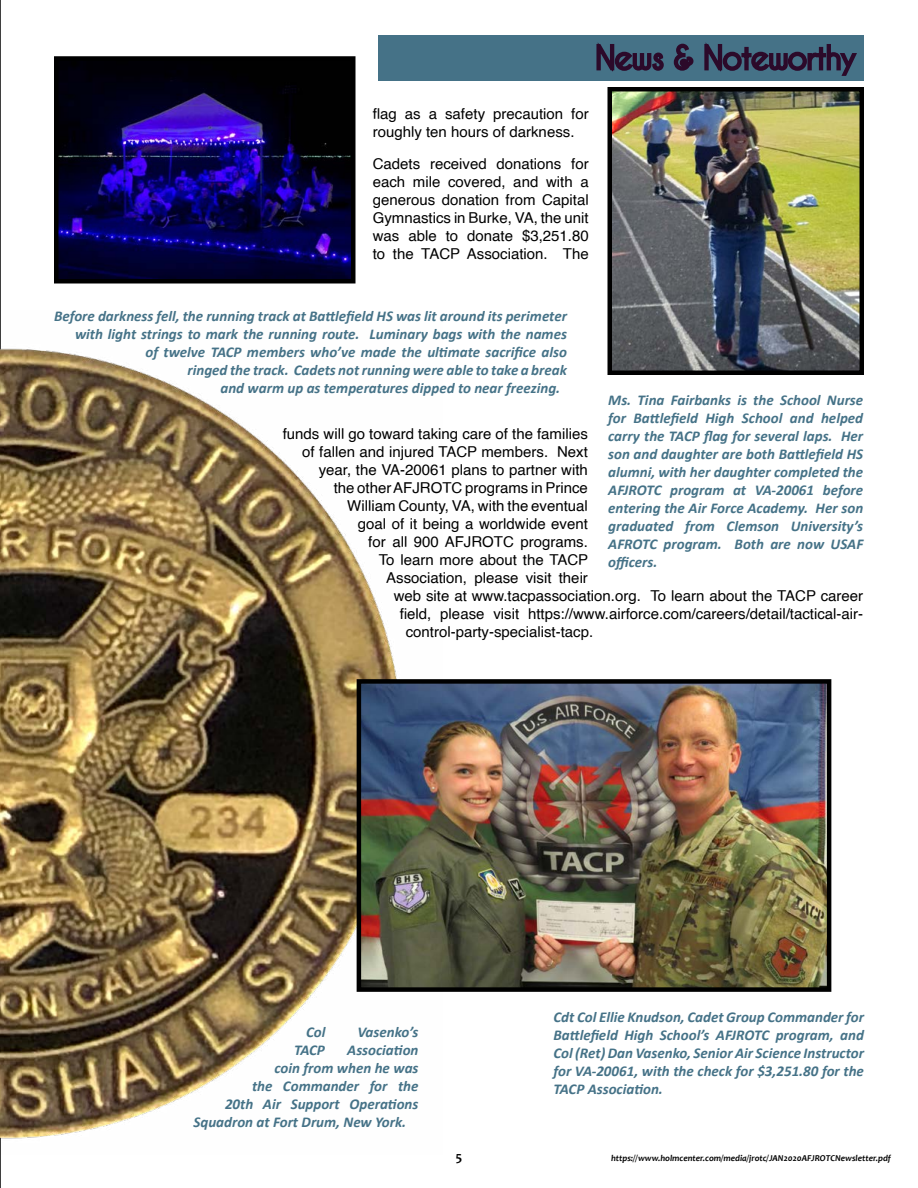
<style>
.page{position:relative;width:918px;height:1188px;background:#fff}
.page>*{position:absolute;margin:0;border:0;box-sizing:border-box;transform-origin:0 0}
.t1{font:italic 700 15px/18px "Calibri";color:#457287;text-align:justify}
.t2{font:15px/18px "Helvetica";color:#000}
.t3{font:700 13.5px "Candara";color:#000}
.t4{font:italic 700 9px "Candara";color:#000}
</style>
<div class="page">
<svg style="left:0;top:0;width:1px;height:1188px"></svg>
<img style="left:0;top:310px;width:397px;height:845px">
<img style="left:613px;top:92px;width:246px;height:278px">
<div style="left:608px;top:87px;width:256px;height:288px;border:4px solid #000"></div>
<img style="left:59px;top:61px;width:292px;height:218px">
<div style="left:54px;top:56px;width:302px;height:228px;border:4px solid #000"></div>
<img style="left:362px;top:684px;width:464px;height:303px">
<div style="left:357px;top:679px;width:474px;height:313px;border:4px solid #000"></div>
<div style="left:378px;top:36px;width:486px;height:45px;background:#457287"></div>
<svg style="left:596px;top:42px;width:68px;height:30px"></svg>
<svg style="left:673px;top:43px;width:21px;height:28px"></svg>
<svg style="left:704px;top:42px;width:153px;height:34px"></svg>
<p class="t2" style="left:373px;top:105px;width:217px">flag as a safety precaution for roughly ten hours of darkness.</p>
<p class="t2" style="left:373px;top:155px;width:218px;text-align:justify">Cadets received donations for each mile covered, and with a generous donation from Capital Gymnastics in Burke, VA, the unit was able to donate $3,251.80 to the TACP Association. The</p>
<p class="t1" style="left:54px;top:307px;width:514px">Before darkness fell, the running track at Battlefield HS was lit around its perimeter</p>
<p class="t1" style="left:75px;top:325px;width:493px">with light strings to mark the running route. Luminary bags with the names</p>
<p class="t1" style="left:146px;top:343px;width:423px">of twelve TACP members who’ve made the ultimate sacrifice also</p>
<p class="t1" style="left:188px;top:361px;width:381px">ringed the track. Cadets not running were able to take a break</p>
<p class="t1" style="left:220px;top:379px;width:341px">and warm up as temperatures dipped to near freezing.</p>
<p class="t1" style="left:608px;top:391px;width:257px">Ms. Tina Fairbanks is the School Nurse for Battlefield High School and helped carry the TACP flag for several laps. Her son and daughter are both Battlefield HS alumni, with her daughter completed the AFJROTC program at VA-20061 before entering the Air Force Academy. Her son graduated from Clemson University’s AFROTC program. Both are now USAF officers.</p>
<p class="t2" style="left:283px;top:425px;width:307px">funds will go toward taking care of the families</p>
<p class="t2" style="left:302px;top:443px;width:287px">of fallen and injured TACP members. Next</p>
<p class="t2" style="left:319px;top:461px;width:271px">year, the VA-20061 plans to partner with</p>
<p class="t2" style="left:334px;top:479px;width:256px">the other AFJROTC programs in Prince</p>
<p class="t2" style="left:347px;top:497px;width:242px">William County, VA, with the eventual</p>
<p class="t2" style="left:358px;top:515px;width:232px">goal of it being a worldwide event</p>
<p class="t2" style="left:368px;top:533px;width:221px">for all 900 AFJROTC programs.</p>
<p class="t2" style="left:379px;top:551px;width:211px">To learn more about the TACP</p>
<p class="t2" style="left:386px;top:569px;width:203px">Association, please visit their</p>
<p class="t2" style="left:394px;top:587px;width:471px">web site at www.tacpassociation.org. To learn about the TACP career</p>
<p class="t2" style="left:400px;top:605px;width:465px">field, please visit https://www.airforce.com/careers/detail/tactical-air-</p>
<p class="t2" style="left:406px;top:623px;width:189px">control-party-specialist-tacp.</p>
<p class="t1" style="left:306px;top:1023px;width:21px">Col</p>
<p class="t1" style="left:357px;top:1023px;width:63px">Vasenko’s</p>
<p class="t1" style="left:294px;top:1041px;width:32px">TACP</p>
<p class="t1" style="left:347px;top:1041px;width:73px">Association</p>
<p class="t1" style="left:274px;top:1059px;width:145px">coin from when he was</p>
<p class="t1" style="left:252px;top:1077px;width:168px">the Commander for the</p>
<p class="t1" style="left:225px;top:1095px;width:195px">20th Air Support Operations</p>
<p class="t1" style="left:194px;top:1113px;width:214px">Squadron at Fort Drum, New York.</p>
<p class="t1" style="left:554px;top:1008px;width:312px">Cdt Col Ellie Knudson, Cadet Group Commander for Battlefield High School’s AFJROTC program, and Col (Ret) Dan Vasenko, Senior Air Science Instructor for VA-20061, with the check for $3,251.80 for the TACP Association.</p>
<p class="t3" style="left:456px;top:1148px;width:8px">5</p>
<p class="t4" style="left:611px;top:1152px;width:281px">https://www.holmcenter.com/media/jrotc/JAN2020AFJROTCNewsletter.pdf</p>
</div>
